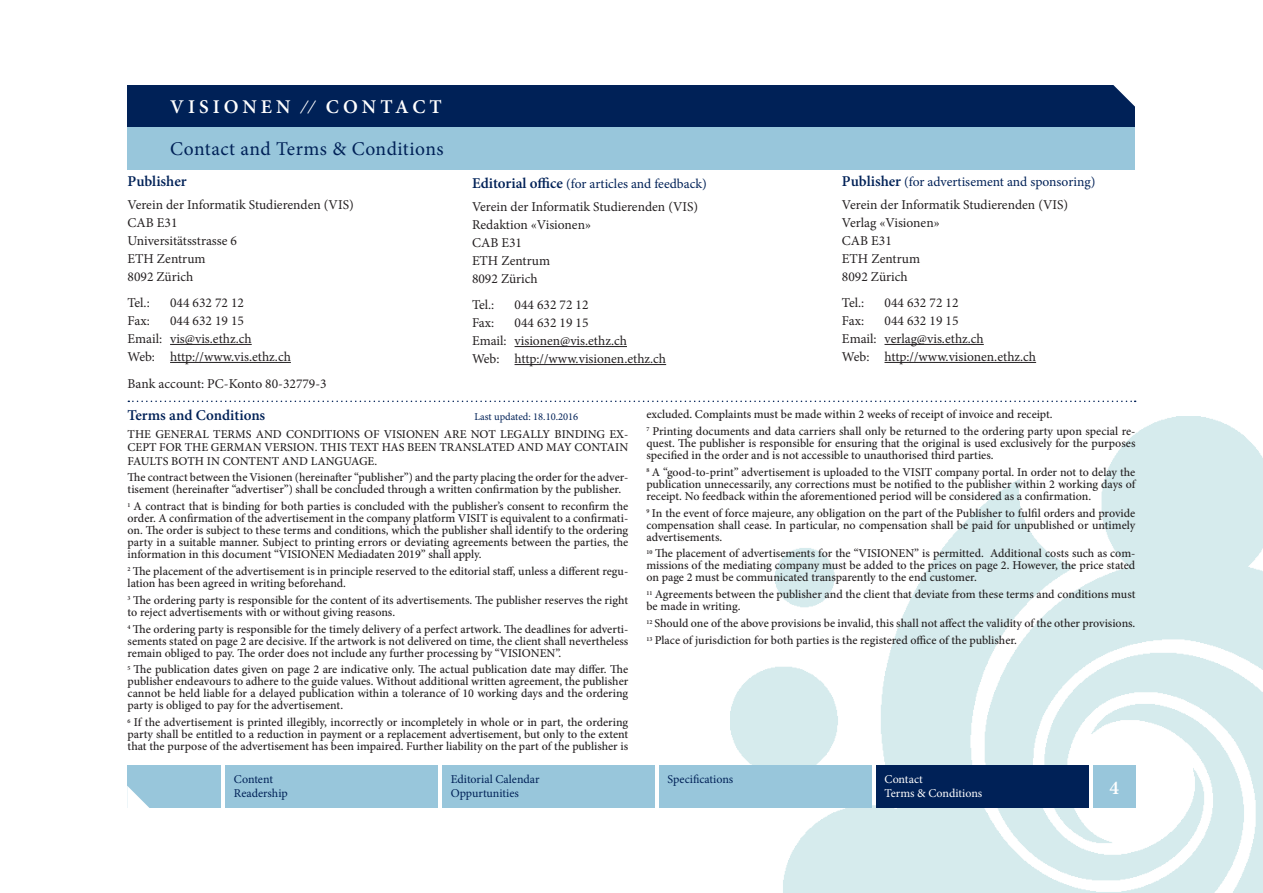
<style>
.page{position:relative;width:1263px;height:893px;background:#fff}
.page>*{position:absolute;margin:0;border:0;box-sizing:border-box;transform-origin:0 0}
.Titel_2{font:19.5px "Minion Pro";letter-spacing:.02em;color:#002157}
.Titel_1{font:600 19.5px "Minion Pro";letter-spacing:.21em;color:#fff}
.Zwischentitel{font:600 15px "Minion Pro";letter-spacing:-.005em;color:#002157}
.Neuer_Text{font:13.5px "Minion Pro";color:#231f20}
.Zwischentitel-2{font:13.5px "Minion Pro";letter-spacing:-.005em;color:#002157}
.Neuer_Text-2{font:500 12px/12px "Minion Pro";color:#231f20;text-align:justify}
.t1{font:12px/14.4px "Minion Pro";color:#002157}
.t2{font:12px "Minion Pro";color:#fff}
.Zwischentitel-3{font:10.5px "Minion Pro";color:#002157}
.s1{font-weight:600;font-size:15px}
</style>
<div class="page">
<img style="left:730px;top:417px;width:533px;height:476px">
<div style="left:128px;top:85px;width:1007px;height:43px;background:#002157"></div>
<div style="left:128px;top:128px;width:1007px;height:42px;background:#98c6db"></div>
<div style="left:128px;top:765px;width:93px;height:43px;background:#98c6db"></div>
<svg style="left:127px;top:786px;width:23px;height:22px"></svg>
<div style="left:225px;top:765px;width:213px;height:43px;background:#98c6db"></div>
<div style="left:1093px;top:765px;width:42px;height:43px;background:#98c6db"></div>
<svg style="left:1113px;top:85px;width:22px;height:22px"></svg>
<div style="left:442px;top:765px;width:213px;height:43px;background:#98c6db"></div>
<div style="left:659px;top:765px;width:213px;height:43px;background:#98c6db"></div>
<div style="left:876px;top:765px;width:213px;height:43px;background:#002157"></div>
<hr style="left:170px;top:344px;width:82px;height:1px;background:#231f20">
<hr style="left:170px;top:362px;width:121px;height:1px;background:#231f20">
<hr style="left:514px;top:346px;width:113px;height:1px;background:#231f20">
<hr style="left:514px;top:364px;width:152px;height:1px;background:#231f20">
<hr style="left:884px;top:344px;width:100px;height:1px;background:#231f20">
<hr style="left:884px;top:362px;width:152px;height:1px;background:#231f20">
<svg style="left:128px;top:401px;width:1008px;height:1px"></svg>
<p class="Titel_1" style="left:170px;top:93px;width:273px">VISIONEN ∕∕ CONTACT</p>
<p class="Titel_2" style="left:170px;top:135px;width:275px">Contact and Terms &amp; Conditions</p>
<p class="Zwischentitel" style="left:128px;top:171px;width:61px">Publisher</p>
<p class="Neuer_Text" style="left:128px;top:195px;width:228px">Verein der Informatik Studierenden (VIS)</p>
<p class="Neuer_Text" style="left:128px;top:213px;width:51px">CAB E31</p>
<p class="Neuer_Text" style="left:128px;top:231px;width:111px">Universitätsstrasse 6</p>
<p class="Neuer_Text" style="left:128px;top:249px;width:80px">ETH Zentrum</p>
<p class="Neuer_Text" style="left:128px;top:267px;width:67px">8092 Zürich</p>
<p class="Neuer_Text" style="left:128px;top:294px;width:24px">Tel.:</p>
<p class="Neuer_Text" style="left:170px;top:294px;width:75px">044 632 72 12</p>
<p class="Neuer_Text" style="left:128px;top:312px;width:24px">Fax:</p>
<p class="Neuer_Text" style="left:170px;top:312px;width:75px">044 632 19 15</p>
<p class="Neuer_Text" style="left:128px;top:330px;width:126px">Email: vis@vis.ethz.ch</p>
<p class="Neuer_Text" style="left:128px;top:348px;width:165px">Web: http://www.vis.ethz.ch</p>
<p class="Neuer_Text" style="left:128px;top:374px;width:201px">Bank account: PC-Konto 80-32779-3</p>
<p class="Zwischentitel-2" style="left:472px;top:175px;width:236px"><span class="s1">Editorial office</span> (for articles and feedback)</p>
<p class="Neuer_Text" style="left:472px;top:197px;width:228px">Verein der Informatik Studierenden (VIS)</p>
<p class="Neuer_Text" style="left:472px;top:215px;width:121px">Redaktion «Visionen»</p>
<p class="Neuer_Text" style="left:472px;top:233px;width:51px">CAB E31</p>
<p class="Neuer_Text" style="left:472px;top:251px;width:80px">ETH Zentrum</p>
<p class="Neuer_Text" style="left:472px;top:269px;width:67px">8092 Zürich</p>
<p class="Neuer_Text" style="left:472px;top:296px;width:24px">Tel.:</p>
<p class="Neuer_Text" style="left:514px;top:296px;width:75px">044 632 72 12</p>
<p class="Neuer_Text" style="left:472px;top:314px;width:24px">Fax:</p>
<p class="Neuer_Text" style="left:514px;top:314px;width:75px">044 632 19 15</p>
<p class="Neuer_Text" style="left:472px;top:332px;width:156px">Email: visionen@vis.ethz.ch</p>
<p class="Neuer_Text" style="left:472px;top:350px;width:196px">Web: http://www.visionen.ethz.ch</p>
<p class="Zwischentitel-2" style="left:842px;top:173px;width:255px"><span class="s1">Publisher</span> (for advertisement and sponsoring)</p>
<p class="Neuer_Text" style="left:842px;top:195px;width:228px">Verein der Informatik Studierenden (VIS)</p>
<p class="Neuer_Text" style="left:842px;top:213px;width:99px">Verlag «Visionen»</p>
<p class="Neuer_Text" style="left:842px;top:231px;width:51px">CAB E31</p>
<p class="Neuer_Text" style="left:842px;top:249px;width:80px">ETH Zentrum</p>
<p class="Neuer_Text" style="left:842px;top:267px;width:67px">8092 Zürich</p>
<p class="Neuer_Text" style="left:842px;top:294px;width:24px">Tel.:</p>
<p class="Neuer_Text" style="left:884px;top:294px;width:75px">044 632 72 12</p>
<p class="Neuer_Text" style="left:842px;top:312px;width:24px">Fax:</p>
<p class="Neuer_Text" style="left:884px;top:312px;width:75px">044 632 19 15</p>
<p class="Neuer_Text" style="left:842px;top:330px;width:143px">Email: verlag@vis.ethz.ch</p>
<p class="Neuer_Text" style="left:842px;top:348px;width:196px">Web: http://www.visionen.ethz.ch</p>
<p class="Zwischentitel" style="left:128px;top:405px;width:139px">Terms and Conditions</p>
<p class="Zwischentitel-3" style="left:474px;top:410px;width:105px">Last updated: 18.10.2016</p>
<p class="Neuer_Text-2" style="left:128px;top:427px;width:502px;line-height:13.5px">THE GENERAL TERMS AND CONDITIONS OF VISIONEN ARE NOT LEGALLY BINDING EX-CEPT FOR THE GERMAN VERSION. THIS TEXT HAS BEEN TRANSLATED AND MAY CONTAIN FAULTS BOTH IN CONTENT AND LANGUAGE.</p>
<p class="Neuer_Text-2" style="left:128px;top:471px;width:502px">The contract between the Visionen (hereinafter “publisher”) and the party placing the order for the adver&shy;tisement (hereinafter “advertiser”) shall be concluded through a written confirmation by the publisher.</p>
<p class="Neuer_Text-2" style="left:128px;top:500px;width:502px"><sup>1</sup> A contract that is binding for both parties is concluded with the publisher’s consent to reconfirm the order. A confirmation of the advertisement in the company platform VISIT is equivalent to a confirmati&shy;on. The order is subject to these terms and conditions, which the publisher shall identify to the ordering party in a suitable manner. Subject to printing errors or deviating agreements between the parties, the information in this document “VISIONEN Mediadaten 2019” shall apply.</p>
<p class="Neuer_Text-2" style="left:128px;top:565px;width:502px"><sup>2</sup> The placement of the advertisement is in principle reserved to the editorial staff, unless a different regu&shy;lation has been agreed in writing beforehand.</p>
<p class="Neuer_Text-2" style="left:128px;top:594px;width:502px"><sup>3</sup> The ordering party is responsible for the content of its advertisements. The publisher reserves the right to reject advertisements with or without giving reasons.</p>
<p class="Neuer_Text-2" style="left:128px;top:623px;width:502px"><sup>4</sup> The ordering party is responsible for the timely delivery of a perfect artwork. The deadlines for adverti&shy;sements stated on page 2 are decisive. If the artwork is not delivered on time, the client shall nevertheless remain obliged to pay. The order does not include any further processing by “VISIONEN”.</p>
<p class="Neuer_Text-2" style="left:128px;top:664px;width:502px"><sup>5</sup> The publication dates given on page 2 are indicative only. The actual publication date may differ. The publisher endeavours to adhere to the guide values. Without additional written agreement, the publisher cannot be held liable for a delayed publication within a tolerance of 10 working days and the ordering party is obliged to pay for the advertisement.</p>
<p class="Neuer_Text-2" style="left:128px;top:716px;width:502px"><sup>6</sup> If the advertisement is printed illegibly, incorrectly or incompletely in whole or in part, the ordering party shall be entitled to a reduction in payment or a replacement advertisement, but only to the extent that the purpose of the advertisement has been impaired. Further liability on the part of the publisher is</p>
<p class="Neuer_Text-2" style="left:646px;top:408px;width:408px">excluded. Complaints must be made within 2 weeks of receipt of invoice and receipt.</p>
<p class="Neuer_Text-2" style="left:646px;top:425px;width:491px"><sup>7</sup> Printing documents and data carriers shall only be returned to the ordering party upon special re&shy;quest. The publisher is responsible for ensuring that the original is used exclusively for the purposes specified in the order and is not accessible to unauthorised third parties.</p>
<p class="Neuer_Text-2" style="left:646px;top:466px;width:490px"><sup>8</sup> A “good-to-print” advertisement is uploaded to the VISIT company portal. In order not to delay the publication unnecessarily, any corrections must be notified to the publisher within 2 working days of receipt. No feedback within the aforementioned period will be considered as a confirmation.</p>
<p class="Neuer_Text-2" style="left:646px;top:507px;width:490px"><sup>9</sup> In the event of force majeure, any obligation on the part of the Publisher to fulfil orders and provide compensation shall cease. In particular, no compensation shall be paid for unpublished or untimely advertisements.</p>
<p class="Neuer_Text-2" style="left:646px;top:548px;width:490px"><sup>10</sup> The placement of advertisements for the “VISIONEN” is permitted. Additional costs such as com&shy;missions of the mediating company must be added to the prices on page 2. However, the price stated on page 2 must be communicated transparently to the end customer.</p>
<p class="Neuer_Text-2" style="left:646px;top:588px;width:491px"><sup>11</sup> Agreements between the publisher and the client that deviate from these terms and conditions must be made in writing.</p>
<p class="Neuer_Text-2" style="left:646px;top:617px;width:490px"><sup>12</sup> Should one of the above provisions be invalid, this shall not affect the validity of the other provisions.</p>
<p class="Neuer_Text-2" style="left:646px;top:634px;width:372px"><sup>13</sup> Place of jurisdiction for both parties is the registered office of the publisher.</p>
<p class="t1" style="left:451px;top:772px;width:90px">Editorial Calendar<br>Oppurtunities</p>
<p class="t1" style="left:668px;top:772px;width:67px">Specifications</p>
<p class="t2" style="left:884px;top:771px;width:40px">Contact</p>
<p class="t1" style="left:234px;top:772px;width:55px">Content<br>Readership</p>
<h1 class="Titel_1" style="left:1109px;top:774px;width:11px">4</h1>
<p class="t2" style="left:884px;top:785px;width:99px">Terms &amp; Conditions</p>
</div>
